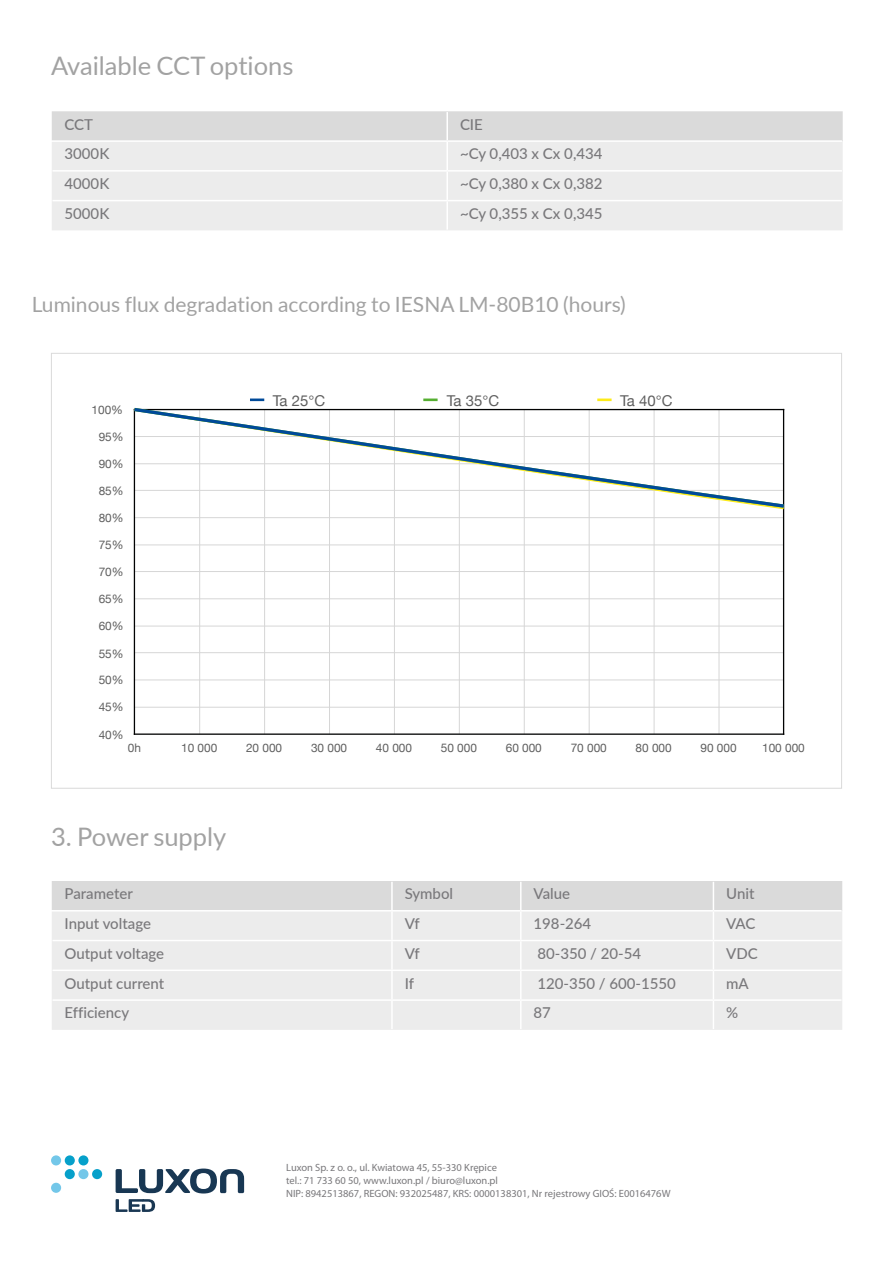
<style>
.page{position:relative;width:893px;height:1263px;background:#fff}
.page>*{position:absolute;margin:0;border:0;box-sizing:border-box;transform-origin:0 0}
.t1{font:25.5px "Lato";color:#a2a2a2}
.t2{font:21px "Lato";color:#a2a2a2}
.t3{font:500 15px "Lato";color:#79787b}
.t4{font:15px "Helvetica Neue";letter-spacing:-.055em;color:#5f5f5f}
.t5{font:11.85px "Helvetica Neue";color:#5f5f5f}
.t6{font:10.5px/12.6px "Myriad Pro";color:#79787b}
</style>
<div class="page">
<svg style="left:116px;top:1168px;width:128px;height:25px"></svg>
<div style="left:92px;top:1169px;width:10px;height:10px;background:#06a0ca;border-radius:50%"></div>
<div style="left:78px;top:1169px;width:10px;height:10px;background:#73c7e9;border-radius:50%"></div>
<div style="left:65px;top:1169px;width:10px;height:10px;background:#06a0ca;border-radius:50%"></div>
<div style="left:65px;top:1155px;width:10px;height:10px;background:#06a0ca;border-radius:50%"></div>
<div style="left:78px;top:1155px;width:10px;height:10px;background:#06a0ca;border-radius:50%"></div>
<div style="left:51px;top:1155px;width:10px;height:10px;background:#73c7e9;border-radius:50%"></div>
<div style="left:51px;top:1183px;width:10px;height:10px;background:#73c7e9;border-radius:50%"></div>
<svg style="left:116px;top:1199px;width:39px;height:13px"></svg>
<svg style="left:52px;top:881px;width:790px;height:148px;background:#e9e9e9"></svg>
<div style="left:52px;top:111px;width:791px;height:30px;background:#dadada"></div>
<div style="left:52px;top:141px;width:791px;height:89px;background:#ececec"></div>
<hr style="left:446px;top:142px;width:2px;height:28px;background:#fff">
<hr style="left:446px;top:172px;width:2px;height:28px;background:#fff">
<hr style="left:446px;top:201px;width:2px;height:29px;background:#fff">
<hr style="left:53px;top:170px;width:394px;height:2px;background:#fff">
<hr style="left:447px;top:170px;width:395px;height:2px;background:#fff">
<hr style="left:53px;top:200px;width:394px;height:1px;background:#fff">
<hr style="left:447px;top:200px;width:395px;height:1px;background:#fff">
<hr style="left:51px;top:140px;width:396px;height:2px;background:#fff">
<hr style="left:447px;top:140px;width:395px;height:2px;background:#fff">
<hr style="left:446px;top:112px;width:2px;height:28px;background:#fff">
<hr style="left:134px;top:707px;width:650px;height:1px;background:#d6d6d6">
<hr style="left:134px;top:680px;width:650px;height:1px;background:#d6d6d6">
<hr style="left:134px;top:652px;width:650px;height:1px;background:#d6d6d6">
<hr style="left:134px;top:626px;width:650px;height:1px;background:#d6d6d6">
<hr style="left:134px;top:598px;width:650px;height:1px;background:#d6d6d6">
<hr style="left:134px;top:571px;width:650px;height:1px;background:#d6d6d6">
<hr style="left:134px;top:545px;width:650px;height:1px;background:#d6d6d6">
<hr style="left:134px;top:517px;width:650px;height:1px;background:#d6d6d6">
<hr style="left:199px;top:410px;width:1px;height:324px;background:#d6d6d6">
<hr style="left:264px;top:410px;width:1px;height:324px;background:#d6d6d6">
<hr style="left:329px;top:410px;width:1px;height:324px;background:#d6d6d6">
<hr style="left:394px;top:410px;width:1px;height:324px;background:#d6d6d6">
<hr style="left:459px;top:410px;width:1px;height:324px;background:#d6d6d6">
<hr style="left:524px;top:410px;width:1px;height:324px;background:#d6d6d6">
<hr style="left:589px;top:410px;width:1px;height:324px;background:#d6d6d6">
<hr style="left:654px;top:410px;width:1px;height:324px;background:#d6d6d6">
<hr style="left:719px;top:410px;width:1px;height:324px;background:#d6d6d6">
<hr style="left:783px;top:410px;width:1px;height:324px;background:#010202">
<hr style="left:134px;top:410px;width:1px;height:324px;background:#010202">
<hr style="left:134px;top:733px;width:650px;height:2px;background:#010202">
<svg style="left:133px;top:408px;width:652px;height:100px"></svg>
<hr style="left:250px;top:398px;width:14px;height:3px;background:#004a99">
<hr style="left:423px;top:398px;width:15px;height:3px;background:#56af32">
<hr style="left:597px;top:398px;width:15px;height:3px;background:#fdeb19">
<h1 class="t1" style="left:51px;top:47px;width:244px">Available CCT options</h1>
<p class="t3" style="left:65px;top:113px;width:30px">CCT</p>
<p class="t3" style="left:460px;top:113px;width:24px">CIE</p>
<p class="t3" style="left:65px;top:143px;width:46px">3000K</p>
<p class="t3" style="left:460px;top:143px;width:144px">~Cy 0,403 x Cx 0,434</p>
<p class="t3" style="left:65px;top:173px;width:46px">4000K</p>
<p class="t3" style="left:460px;top:173px;width:144px">~Cy 0,380 x Cx 0,382</p>
<p class="t3" style="left:65px;top:203px;width:46px">5000K</p>
<p class="t3" style="left:460px;top:203px;width:144px">~Cy 0,355 x Cx 0,345</p>
<h2 class="t2" style="left:32px;top:290px;width:596px">Luminous flux degradation according to IESNA LM-80B10 (hours)</h2>
<p class="t5" style="left:92px;top:401px;width:33px">100%</p>
<p class="t5" style="left:99px;top:428px;width:26px">95%</p>
<p class="t5" style="left:99px;top:455px;width:26px">90%</p>
<p class="t5" style="left:99px;top:482px;width:26px">85%</p>
<p class="t5" style="left:99px;top:509px;width:26px">80%</p>
<p class="t5" style="left:99px;top:536px;width:26px">75%</p>
<p class="t5" style="left:99px;top:564px;width:26px">70%</p>
<p class="t5" style="left:99px;top:590px;width:26px">65%</p>
<p class="t5" style="left:99px;top:617px;width:26px">60%</p>
<p class="t5" style="left:99px;top:645px;width:26px">55%</p>
<p class="t5" style="left:99px;top:671px;width:26px">50%</p>
<p class="t5" style="left:99px;top:699px;width:26px">45%</p>
<p class="t5" style="left:99px;top:726px;width:26px">40%</p>
<p class="t4" style="left:273px;top:389px;width:54px">Ta 25°C</p>
<p class="t4" style="left:447px;top:389px;width:54px">Ta 35°C</p>
<p class="t4" style="left:620px;top:389px;width:54px">Ta 40°C</p>
<p class="t5" style="left:128px;top:739px;width:15px">0h</p>
<p class="t5" style="left:181px;top:739px;width:38px">10 000</p>
<p class="t5" style="left:246px;top:739px;width:38px">20 000</p>
<p class="t5" style="left:311px;top:739px;width:38px">30 000</p>
<p class="t5" style="left:376px;top:739px;width:38px">40 000</p>
<p class="t5" style="left:441px;top:739px;width:38px">50 000</p>
<p class="t5" style="left:506px;top:739px;width:38px">60 000</p>
<p class="t5" style="left:571px;top:739px;width:38px">70 000</p>
<p class="t5" style="left:636px;top:739px;width:38px">80 000</p>
<p class="t5" style="left:700px;top:739px;width:38px">90 000</p>
<p class="t5" style="left:762px;top:739px;width:44px">100 000</p>
<h1 class="t1" style="left:51px;top:818px;width:177px">3. Power supply</h1>
<p class="t3" style="left:65px;top:883px;width:70px">Parameter</p>
<p class="t3" style="left:405px;top:883px;width:50px">Symbol</p>
<p class="t3" style="left:534px;top:883px;width:38px">Value</p>
<p class="t3" style="left:726px;top:883px;width:30px">Unit</p>
<p class="t3" style="left:65px;top:913px;width:88px">Input voltage</p>
<p class="t3" style="left:405px;top:913px;width:17px">Vf</p>
<p class="t3" style="left:534px;top:913px;width:59px">198-264</p>
<p class="t3" style="left:726px;top:913px;width:31px">VAC</p>
<p class="t3" style="left:65px;top:942px;width:101px">Output voltage</p>
<p class="t3" style="left:405px;top:942px;width:17px">Vf</p>
<p class="t3" style="left:537px;top:942px;width:105px">80-350 / 20-54</p>
<p class="t3" style="left:726px;top:942px;width:33px">VDC</p>
<p class="t3" style="left:65px;top:972px;width:101px">Output current</p>
<p class="t3" style="left:405px;top:972px;width:11px">If</p>
<p class="t3" style="left:537px;top:972px;width:140px">120-350 / 600-1550</p>
<p class="t3" style="left:726px;top:972px;width:24px">mA</p>
<p class="t3" style="left:65px;top:1002px;width:66px">Efficiency</p>
<p class="t3" style="left:534px;top:1002px;width:19px">87</p>
<p class="t3" style="left:726px;top:1002px;width:14px">%</p>
<p class="t6" style="left:286px;top:1162px;width:386px">Luxon Sp. z o. o., ul. Kwiatowa 45, 55-330 Krępice<br>tel.: 71 733 60 50, www.luxon.pl / biuro@luxon.pl<br>NIP: 8942513867, REGON: 932025487, KRS: 0000138301, Nr rejestrowy GIOŚ: E0016476W</p>
</div>
